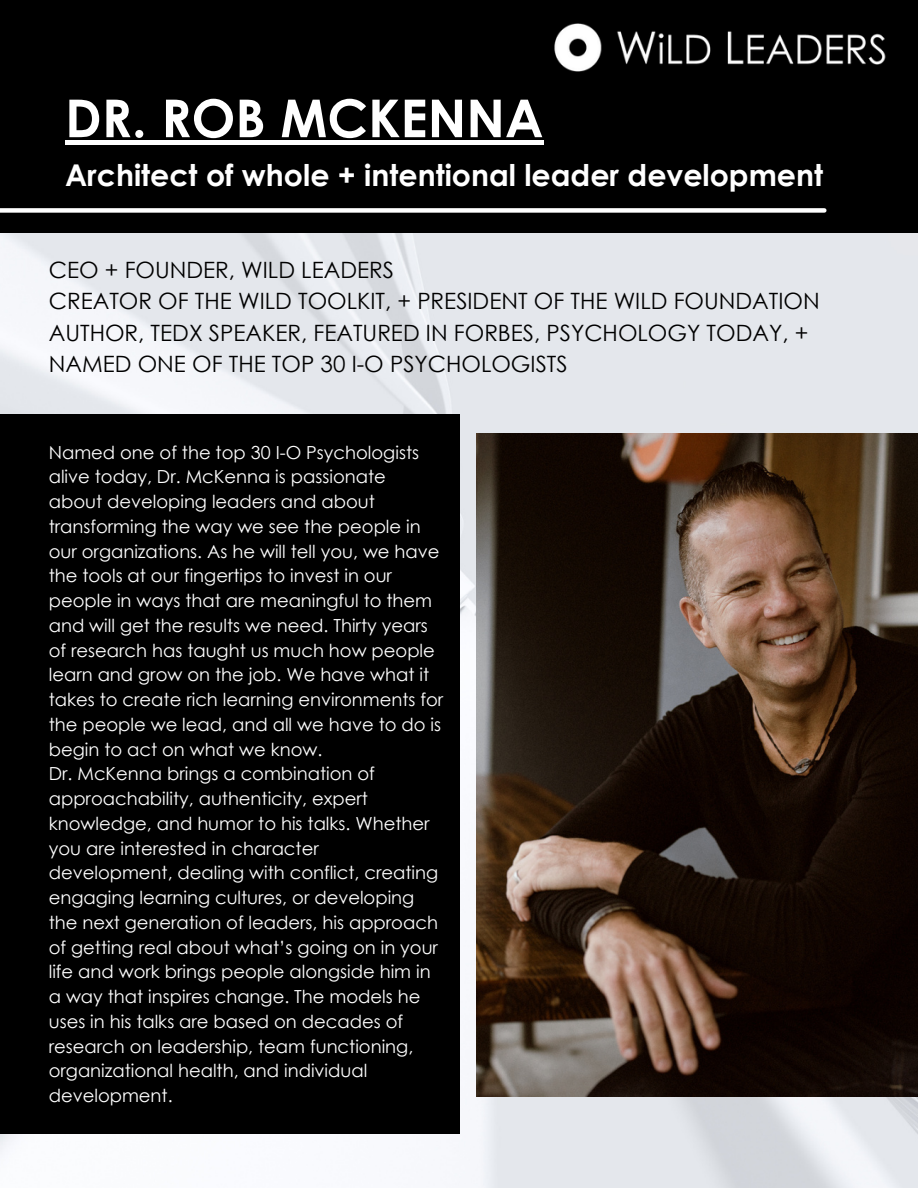
<style>
.page{position:relative;width:918px;height:1188px;background:#fff}
.page>*{position:absolute;margin:0;border:0;box-sizing:border-box;transform-origin:0 0}
.t1{font:700 52.2px "Century Gothic";color:#fff}
.t2{font:700 30px "Century Gothic";color:#fff}
.t3{font:22.5px/31.5px "Century Gothic";color:#000}
.t4{font:18px/24.8px "Century Gothic";color:#fff}
</style>
<div class="page">
<img style="left:0;top:233px;width:918px;height:955px">
<img style="left:476px;top:434px;width:442px;height:662px">
<div style="left:0;top:0;width:918px;height:233px;background:#000"></div>
<div style="left:0;top:208px;width:824px;height:5px;background:#fff"></div>
<div style="left:0;top:414px;width:459px;height:720px;background:#000"></div>
<img style="left:554px;top:23px;width:332px;height:49px">
<hr style="left:65px;top:141px;width:479px;height:4px;background:#fff">
<h1 class="t1" style="left:65px;top:85px;width:480px">DR. ROB MCKENNA</h1>
<h2 class="t2" style="left:65px;top:155px;width:760px">Architect of whole + intentional leader development</h2>
<p class="t3" style="left:49px;top:253px;width:772px">CEO + FOUNDER, WILD LEADERS<br>CREATOR OF THE WILD TOOLKIT, + PRESIDENT OF THE WILD FOUNDATION AUTHOR, TEDX SPEAKER, FEATURED IN FORBES, PSYCHOLOGY TODAY, + NAMED ONE OF THE TOP 30 I-O PSYCHOLOGISTS</p>
<p class="t4" style="left:49px;top:439px;width:396px">Named one of the top 30 I-O Psychologists alive today, Dr. McKenna is passionate about developing leaders and about transforming the way we see the people in our organizations. As he will tell you, we have the tools at our fingertips to invest in our people in ways that are meaningful to them and will get the results we need. Thirty years of research has taught us much how people learn and grow on the job. We have what it takes to create rich learning environments for the people we lead, and all we have to do is begin to act on what we know.<br>Dr. McKenna brings a combination of approachability, authenticity, expert knowledge, and humor to his talks. Whether you are interested in character development, dealing with conflict, creating engaging learning cultures, or developing the next generation of leaders, his approach of getting real about what’s going on in your life and work brings people alongside him in a way that inspires change. The models he uses in his talks are based on decades of research on leadership, team functioning, organizational health, and individual development.</p>
</div>
